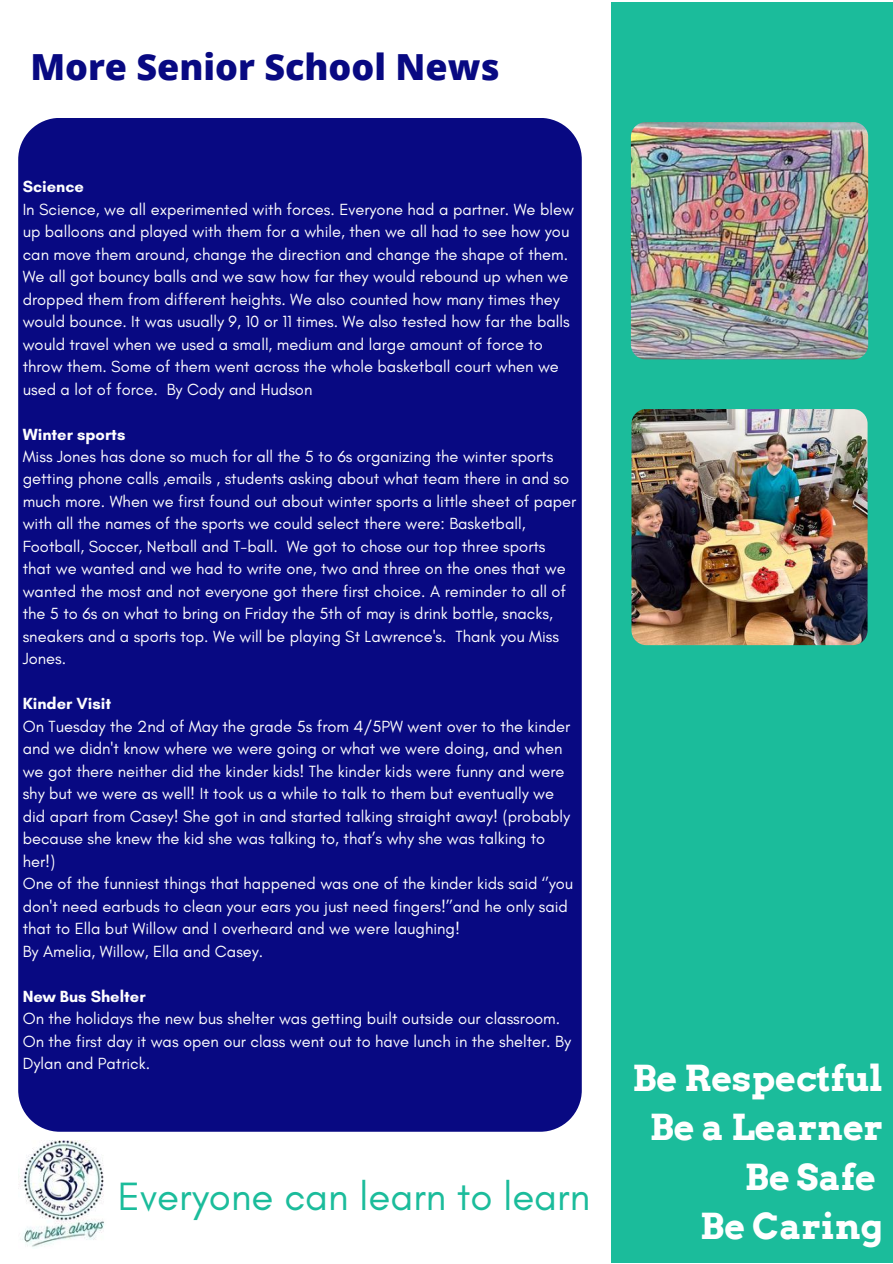
<style>
.page{position:relative;width:893px;height:1264px;background:#fff}
.page>*{position:absolute;margin:0;border:0;box-sizing:border-box;transform-origin:0 0}
.t1{font:40.2px "Glacial Indifference";color:#1bbc9b}
.t2{font:800 36px "Open Sans";color:#080982}
.t3{font:700 35.85px/49.2px "Arvo";color:#fff;text-align:right}
.t4{font:16.5px/22.5px "Glacial Indifference";color:#fdfdfd}
.t5{font:700 16.5px "Glacial Indifference";color:#fdfdfd}
</style>
<div class="page">
<div style="left:611px;top:3px;width:281px;height:1259px;background:#1bbc9b"></div>
<div style="left:18px;top:118px;width:563px;height:1013px;background:#080982"></div>
<img style="left:631px;top:409px;width:236px;height:236px;border-radius:15px">
<img style="left:631px;top:122px;width:237px;height:237px;border-radius:15px">
<img style="left:18px;top:1140px;width:86px;height:107px">
<h2 class="t2" style="left:30px;top:42px;width:470px">More Senior School News</h2>
<p class="t5" style="left:23px;top:176px;width:63px">Science</p>
<p class="t4" style="left:23px;top:197px;width:552px">In Science, we all experimented with forces. Everyone had a partner. We blew up balloons and played with them for a while, then we all had to see how you can move them around, change the direction and change the shape of them.<br>We all got bouncy balls and we saw how far they would rebound up when we dropped them from different heights. We also counted how many times they would bounce. It was usually 9, 10 or 11 times. We also tested how far the balls would travel when we used a small, medium and large amount of force to throw them. Some of them went across the whole basketball court when we used a lot of force. By Cody and Hudson</p>
<p class="t5" style="left:23px;top:424px;width:104px">Winter sports</p>
<p class="t4" style="left:23px;top:445px;width:555px">Miss Jones has done so much for all the 5 to 6s organizing the winter sports getting phone calls ,emails , students asking about what team there in and so much more. When we first found out about winter sports a little sheet of paper with all the names of the sports we could select there were: Basketball, Football, Soccer, Netball and T-ball. We got to chose our top three sports that we wanted and we had to write one, two and three on the ones that we wanted the most and not everyone got there first choice. A reminder to all of the 5 to 6s on what to bring on Friday the 5th of may is drink bottle, snacks, sneakers and a sports top. We will be playing St Lawrence's. Thank you Miss Jones.</p>
<p class="t5" style="left:23px;top:693px;width:90px">Kinder Visit</p>
<p class="t4" style="left:23px;top:715px;width:552px">On Tuesday the 2nd of May the grade 5s from 4/5PW went over to the kinder and we didn't know where we were going or what we were doing, and when we got there neither did the kinder kids! The kinder kids were funny and were shy but we were as well! It took us a while to talk to them but eventually we did apart from Casey! She got in and started talking straight away! (probably because she knew the kid she was talking to, that’s why she was talking to her!)<br>One of the funniest things that happened was one of the kinder kids said ‘’you don't need earbuds to clean your ears you just need fingers!’’and he only said that to Ella but Willow and I overheard and we were laughing!<br>By Amelia, Willow, Ella and Casey.</p>
<p class="t5" style="left:23px;top:986px;width:124px">New Bus Shelter</p>
<p class="t4" style="left:23px;top:1007px;width:550px">On the holidays the new bus shelter was getting built outside our classroom.<br>On the first day it was open our class went out to have lunch in the shelter. By<br>Dylan and Patrick.</p>
<h1 class="t1" style="left:118px;top:1172px;width:474px">Everyone can learn to learn</h1>
<h3 class="t3" style="left:632px;top:1053px;width:252px">Be Respectful<br>Be a Learner<br>Be Safe<br>Be Caring</h3>
</div>
